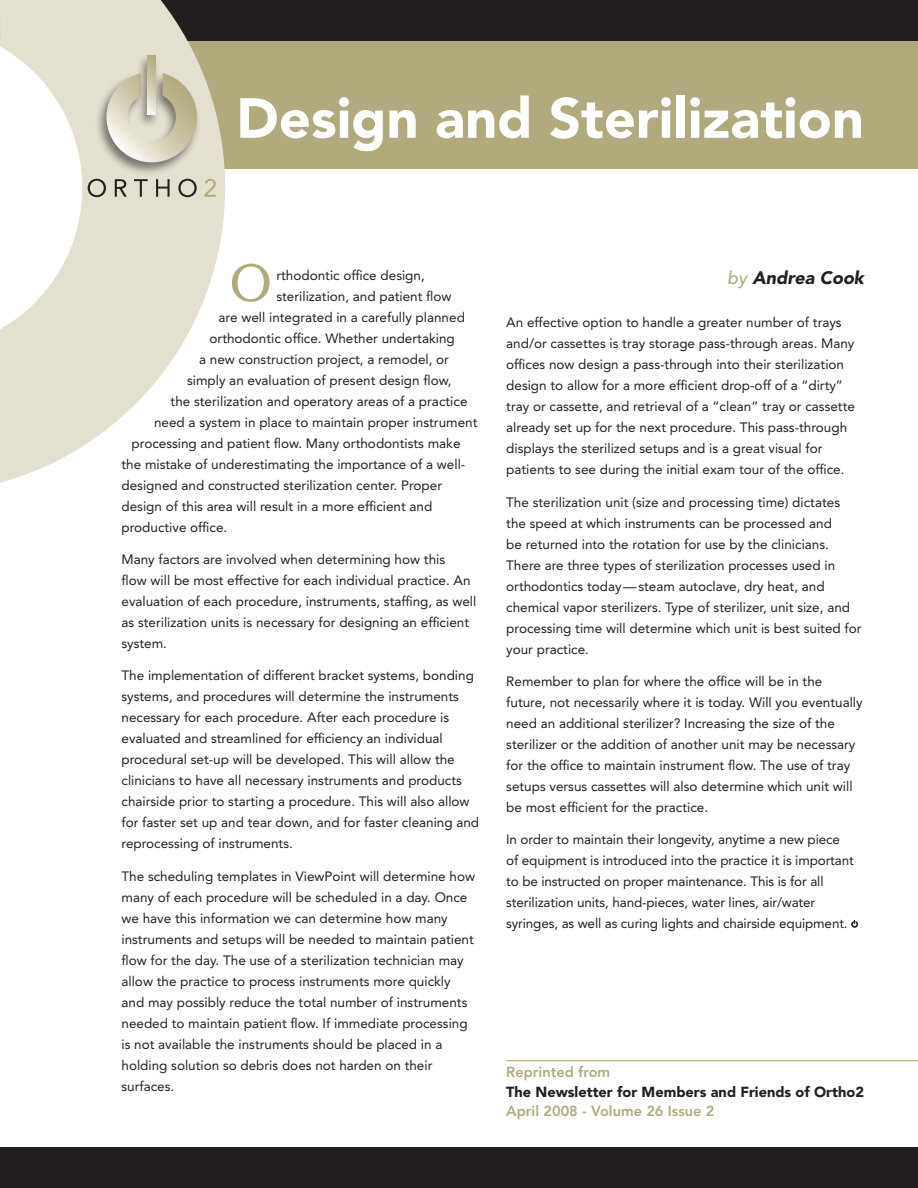
<style>
.page{position:relative;width:918px;height:1188px;background:#fff}
.page>*{position:absolute;margin:0;border:0;box-sizing:border-box;transform-origin:0 0}
.Article_Title{font:900 55.95px "Avenir LT Std";color:#fff}
.First_paragraph{font:54.15px "Bookman Old Style";color:#b1aa7d}
.Byline{font:italic 900 18px "Avenir LT Std";color:#231f20}
.Newsletter_for{font:900 14.55px "Avenir LT Std";color:#231f20}
.Date_and_volume{font:800 14.55px "Avenir LT Std";color:#b1aa7d}
.Reprinted_from{font:800 14.55px "Avenir LT Std";color:#b1aa7d}
.Normal_paragraph{font:13.5px/21px "Avenir LT Std";color:#231f20}
.First_paragraph-2{font:13.5px "Avenir LT Std";color:#231f20}
.s1{font-weight:500;color:#b1aa7d}
</style>
<div class="page">
<svg style="left:851px;top:920px;width:7px;height:8px"></svg>
<hr style="left:506px;top:1060px;width:412px;height:1px;background:#b1aa7d">
<div style="left:0;top:1148px;width:918px;height:40px;background:#231f20"></div>
<div style="left:171px;top:0;width:747px;height:169px;background:#b1aa7d"></div>
<div style="left:0;top:0;width:918px;height:40px;background:#231f20"></div>
<svg style="left:0;top:0;width:225px;height:483px;fill:#e4e0d0"></svg>
<div style="left:95px;top:71px;width:106px;height:104px;background:#231f20;opacity:.55"></div>
<svg style="left:106px;top:73px;width:91px;height:89px"></svg>
<div style="left:136px;top:54px;width:24px;height:75px;background:#231f20;opacity:.55"></div>
<svg style="left:148px;top:56px;width:8px;height:59px"></svg>
<svg style="left:88px;top:179px;width:18px;height:18px"></svg>
<svg style="left:115px;top:179px;width:12px;height:18px"></svg>
<svg style="left:134px;top:179px;width:14px;height:18px"></svg>
<svg style="left:156px;top:179px;width:14px;height:18px"></svg>
<svg style="left:178px;top:179px;width:19px;height:18px"></svg>
<svg style="left:205px;top:179px;width:11px;height:18px"></svg>
<p class="Article_Title" style="left:236px;top:84px;width:629px">Design and Sterilization</p>
<p class="First_paragraph" style="left:229px;top:247px;width:45px">O</p>
<p class="First_paragraph-2" style="left:276px;top:268px;width:150px">rthodontic office design,</p>
<p class="First_paragraph-2" style="left:276px;top:289px;width:177px">sterilization, and patient flow</p>
<p class="First_paragraph-2" style="left:219px;top:310px;width:248px">are well integrated in a carefully planned</p>
<p class="First_paragraph-2" style="left:210px;top:331px;width:247px">orthodontic office. Whether undertaking</p>
<p class="First_paragraph-2" style="left:199px;top:352px;width:251px">a new construction project, a remodel, or</p>
<p class="First_paragraph-2" style="left:187px;top:373px;width:266px">simply an evaluation of present design flow,</p>
<p class="First_paragraph-2" style="left:171px;top:394px;width:298px">the sterilization and operatory areas of a practice</p>
<p class="First_paragraph-2" style="left:154px;top:415px;width:325px">need a system in place to maintain proper instrument</p>
<p class="First_paragraph-2" style="left:132px;top:436px;width:330px">processing and patient flow. Many orthodontists make</p>
<p class="First_paragraph-2" style="left:122px;top:457px;width:345px">the mistake of underestimating the importance of a well-</p>
<p class="First_paragraph-2" style="left:122px;top:478px;width:322px">designed and constructed sterilization center. Proper</p>
<p class="First_paragraph-2" style="left:122px;top:499px;width:312px">design of this area will result in a more efficient and</p>
<p class="First_paragraph-2" style="left:122px;top:520px;width:107px">productive office.</p>
<p class="Normal_paragraph" style="left:122px;top:549px;width:356px">Many factors are involved when determining how this<br>flow will be most effective for each individual practice. An evaluation of each procedure, instruments, staffing, as well as sterilization units is necessary for designing an efficient system.</p>
<p class="Normal_paragraph" style="left:122px;top:665px;width:359px">The implementation of different bracket systems, bonding systems, and procedures will determine the instruments necessary for each procedure. After each procedure is evaluated and streamlined for efficiency an individual procedural set-up will be developed. This will allow the clinicians to have all necessary instruments and products chairside prior to starting a procedure. This will also allow for faster set up and tear down, and for faster cleaning and reprocessing of instruments.</p>
<p class="Normal_paragraph" style="left:122px;top:865px;width:355px">The scheduling templates in ViewPoint will determine how many of each procedure will be scheduled in a day. Once we have this information we can determine how many instruments and setups will be needed to maintain patient flow for the day. The use of a sterilization technician may allow the practice to process instruments more quickly and may possibly reduce the total number of instruments needed to maintain patient flow. If immediate processing is not available the instruments should be placed in a holding solution so debris does not harden on their surfaces.</p>
<p class="Byline" style="left:727px;top:266px;width:138px"><span class="s1">by</span> Andrea Cook</p>
<p class="Normal_paragraph" style="left:506px;top:312px;width:350px">An effective option to handle a greater number of trays and/or cassettes is tray storage pass-through areas. Many offices now design a pass-through into their sterilization design to allow for a more efficient drop-off of a “dirty” tray or cassette, and retrieval of a “clean” tray or cassette already set up for the next procedure. This pass-through displays the sterilized setups and is a great visual for patients to see during the initial exam tour of the office.</p>
<p class="Normal_paragraph" style="left:506px;top:491px;width:357px">The sterilization unit (size and processing time) dictates the speed at which instruments can be processed and<br>be returned into the rotation for use by the clinicians.<br>There are three types of sterilization processes used in orthodontics today—steam autoclave, dry heat, and chemical vapor sterilizers. Type of sterilizer, unit size, and processing time will determine which unit is best suited for your practice.</p>
<p class="Normal_paragraph" style="left:506px;top:671px;width:358px">Remember to plan for where the office will be in the future, not necessarily where it is today. Will you eventually need an additional sterilizer? Increasing the size of the sterilizer or the addition of another unit may be necessary for the office to maintain instrument flow. The use of tray setups versus cassettes will also determine which unit will be most efficient for the practice.</p>
<p class="Normal_paragraph" style="left:506px;top:829px;width:349px">In order to maintain their longevity, anytime a new piece of equipment is introduced into the practice it is important to be instructed on proper maintenance. This is for all sterilization units, hand-pieces, water lines, air/water syringes, as well as curing lights and chairside equipment.</p>
<p class="Reprinted_from" style="left:506px;top:1064px;width:106px">Reprinted from</p>
<p class="Newsletter_for" style="left:506px;top:1083px;width:359px">The Newsletter for Members and Friends of Ortho2</p>
<p class="Date_and_volume" style="left:506px;top:1103px;width:210px">April 2008 - Volume 26 Issue 2</p>
</div>
